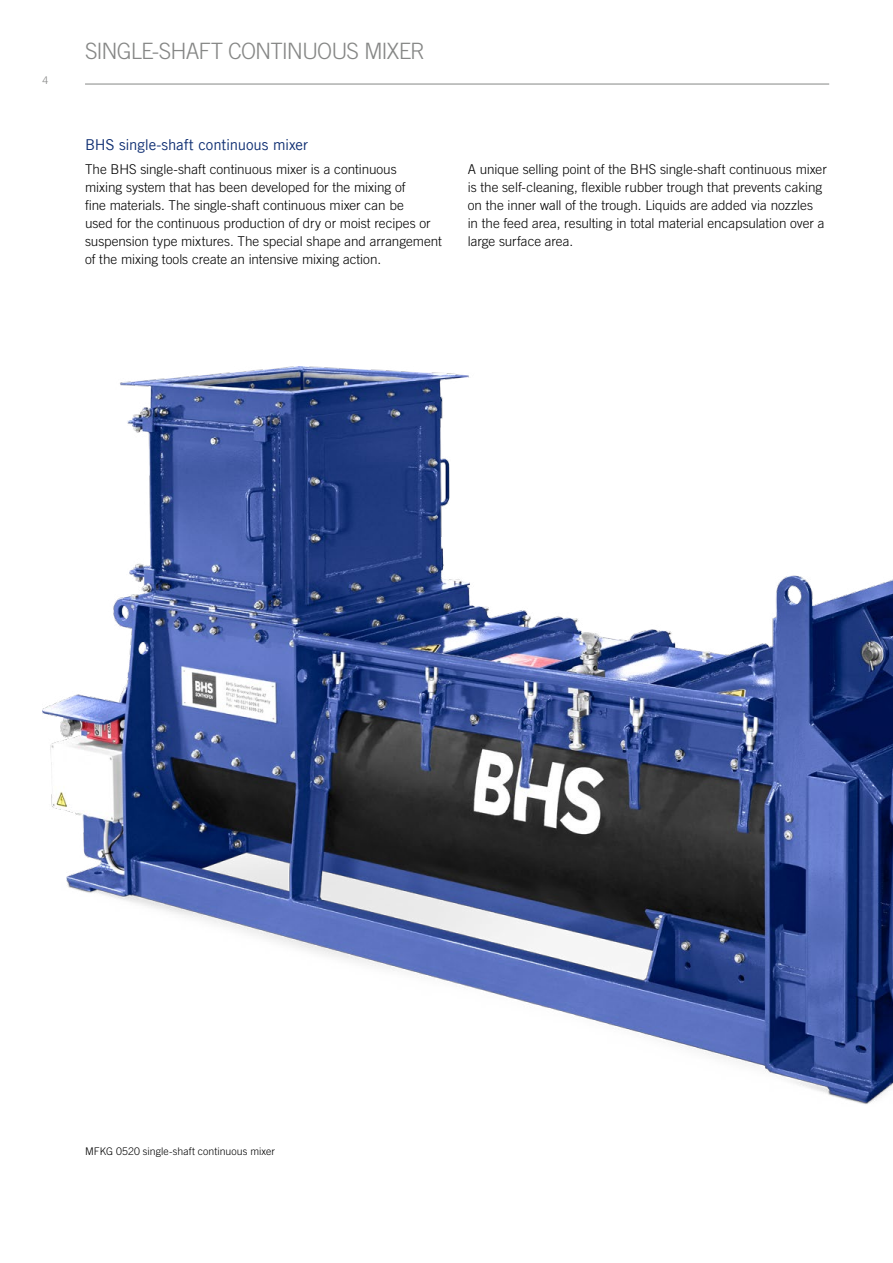
<style>
.page{position:relative;width:893px;height:1263px;background:#fff}
.page>*{position:absolute;margin:0;border:0;box-sizing:border-box;transform-origin:0 0}
.t1{font:300 22.5px "Trade Gothic LT Com";letter-spacing:-.045em;color:#868786}
.t2{font:15px "Trade Gothic LT Com";letter-spacing:-.015em;color:#0e2e72}
.t3{font:300 13.5px/18px "Trade Gothic LT Com";color:#000}
.t4{font:300 10.5px "Trade Gothic LT Com";letter-spacing:.01em;color:#000}
.t5{font:300 10.5px "Trade Gothic LT Com";color:#868786}
</style>
<div class="page">
<img style="left:43px;top:366px;width:850px;height:738px">
<hr style="left:85px;top:84px;width:744px;height:1px;background:#868786">
<p class="t5" style="left:43px;top:74px;width:7px">4</p>
<h1 class="t1" style="left:85px;top:37px;width:342px">SINGLE-SHAFT CONTINUOUS MIXER</h1>
<p class="t2" style="left:85px;top:136px;width:224px">BHS single-shaft continuous mixer</p>
<p class="t3" style="left:85px;top:160px;width:358px">The BHS single-shaft continuous mixer is a continuous<br>mixing system that has been developed for the mixing of<br>fine materials. The single-shaft continuous mixer can be<br>used for the continuous production of dry or moist recipes or suspension type mixtures. The special shape and arrangement of the mixing tools create an intensive mixing action.</p>
<p class="t3" style="left:468px;top:160px;width:361px">A unique selling point of the BHS single-shaft continuous mixer is the self-cleaning, flexible rubber trough that prevents caking on the inner wall of the trough. Liquids are added via nozzles<br>in the feed area, resulting in total material encapsulation over a large surface area.</p>
<p class="t4" style="left:85px;top:1145px;width:191px">MFKG 0520 single-shaft continuous mixer</p>
</div>
